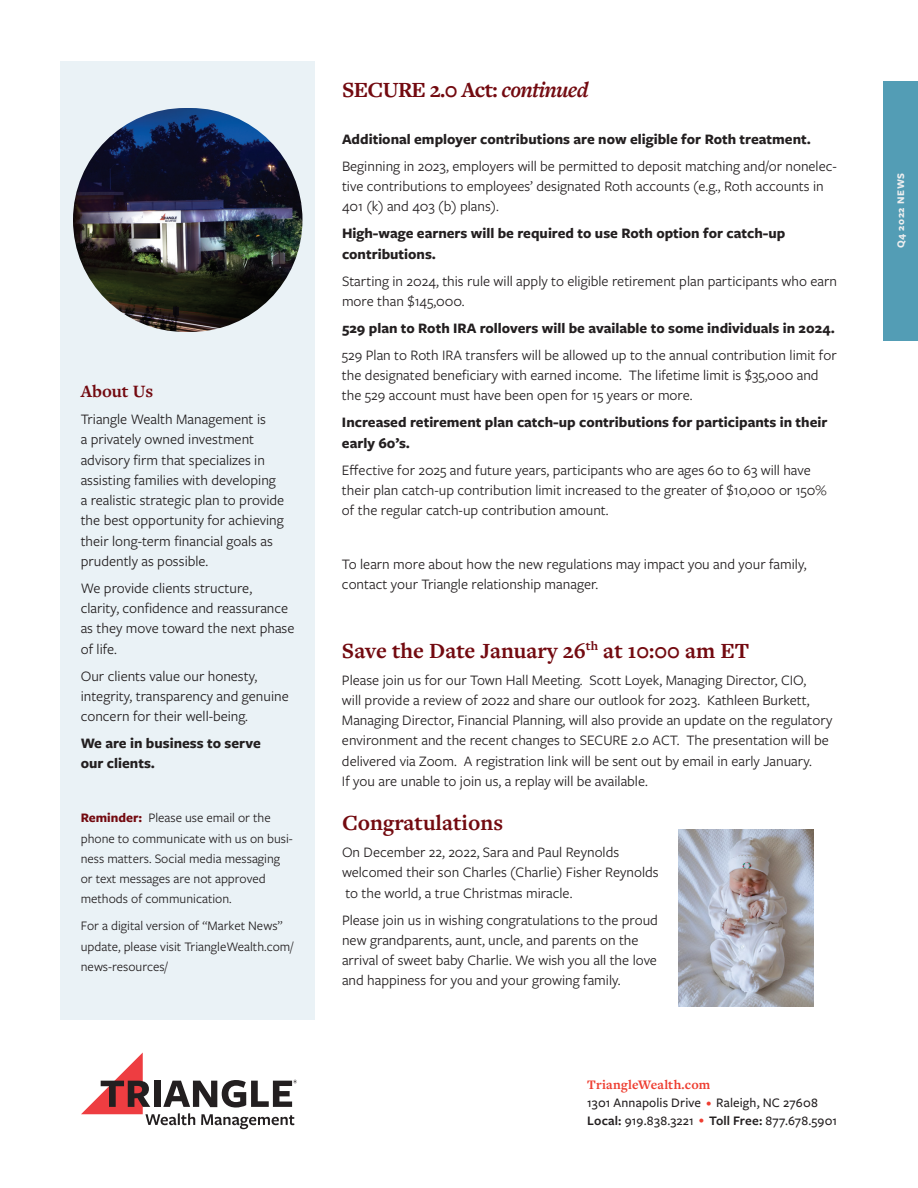
<style>
.page{position:relative;width:918px;height:1188px;background:#fff}
.page>*{position:absolute;margin:0;border:0;box-sizing:border-box;transform-origin:0 0}
.Body{font:700 22.5px "Freight Text Pro";color:#730a10}
.Body-2{font:700 22.5px "Freight Text Pro";letter-spacing:-.03em;color:#730a10}
.Subhead{font:700 22.5px "Freight Text Pro";color:#730a10}
.Body-3{font:700 18px "Freight Text Pro";color:#730a10}
.Body-4{font:15px/20.2px "Freight Sans Pro";color:#231f20}
.Body-5{font:700 15px/20.2px "Freight Sans Pro";color:#231f20}
.Body-6{font:13.5px/20.2px "Freight Sans Pro";color:#231f20}
.t1{font:500 13.5px "Freight Sans Pro";letter-spacing:.015em;color:#231f20}
.t2{font:700 13.5px "Freight Text Pro";letter-spacing:.01em;color:#ee3e31}
.t3{font:700 10.5px "Freight Sans Pro";letter-spacing:.05em;color:#eeeeef}
.s1{font-weight:700;color:#730a10}
.s2{font-style:italic}
.s3{font-size:10.5px;color:#ee3e31}
.s4{font-weight:600}
</style>
<div class="page">
<svg style="left:81px;top:1053px;width:216px;height:76px"></svg>
<div style="left:60px;top:61px;width:255px;height:958px;background:#eaf2f6"></div>
<div style="left:883px;top:81px;width:35px;height:259px;background:#539db5"></div>
<img style="left:73px;top:108px;width:229px;height:224px;border-radius:112px">
<img style="left:678px;top:829px;width:135px;height:178px">
<p class="Body-3" style="left:81px;top:379px;width:74px">About Us</p>
<p class="Body-4" style="left:81px;top:408px;width:205px">Triangle Wealth Management is<br>a privately owned investment advisory firm that specializes in assisting families with developing a realistic strategic plan to provide the best opportunity for achieving their long-term financial goals as prudently as possible.</p>
<p class="Body-4" style="left:81px;top:577px;width:215px">We provide clients structure,<br>clarity, confidence and reassurance as they move toward the next phase of life.</p>
<p class="Body-4" style="left:81px;top:665px;width:210px">Our clients value our honesty, integrity, transparency and genuine concern for their well-being.</p>
<p class="Body-5" style="left:81px;top:733px;width:182px">We are in business to serve our clients.</p>
<p class="Body-6" style="left:81px;top:807px;width:214px"><span class="s1">Reminder:</span> Please use email or the phone to communicate with us on busi&shy;ness matters. Social media messaging or text messages are not approved methods of communication.</p>
<p class="Body-6" style="left:81px;top:915px;width:214px">For a digital version of “Market News” update, please visit TriangleWealth.com/ news-resources/</p>
<p class="Body-2" style="left:342px;top:74px;width:248px">SECURE 2.0 Act: <span class="s2">continued</span></p>
<p class="Body-5" style="left:342px;top:128px;width:471px">Additional employer contributions are now eligible for Roth treatment.</p>
<p class="Body-4" style="left:342px;top:155px;width:497px">Beginning in 2023, employers will be permitted to deposit matching and/or nonelec&shy;tive contributions to employees’ designated Roth accounts (e.g., Roth accounts in<br>401 (k) and 403 (b) plans).</p>
<p class="Body-5" style="left:342px;top:223px;width:445px">High-wage earners will be required to use Roth option for catch-up contributions.</p>
<p class="Body-4" style="left:342px;top:270px;width:497px">Starting in 2024, this rule will apply to eligible retirement plan participants who earn more than $145,000.</p>
<p class="Body-5" style="left:342px;top:317px;width:495px">529 plan to Roth IRA rollovers will be available to some individuals in 2024.</p>
<p class="Body-4" style="left:342px;top:344px;width:496px">529 Plan to Roth IRA transfers will be allowed up to the annual contribution limit for the designated beneficiary with earned income. The lifetime limit is $35,000 and the 529 account must have been open for 15 years or more.</p>
<p class="Body-5" style="left:342px;top:412px;width:487px">Increased retirement plan catch-up contributions for participants in their early 60’s.</p>
<p class="Body-4" style="left:342px;top:459px;width:486px">Effective for 2025 and future years, participants who are ages 60 to 63 will have their plan catch-up contribution limit increased to the greater of $10,000 or 150% of the regular catch-up contribution amount.</p>
<p class="Body-4" style="left:342px;top:554px;width:466px">To learn more about how the new regulations may impact you and your family, contact your Triangle relationship manager.</p>
<p class="Body" style="left:342px;top:635px;width:409px">Save the Date January 26<sup>th</sup> at 10:00 am ET</p>
<p class="Body-4" style="left:342px;top:669px;width:492px">Please join us for our Town Hall Meeting. Scott Loyek, Managing Director, CIO,<br>will provide a review of 2022 and share our outlook for 2023. Kathleen Burkett, Managing Director, Financial Planning, will also provide an update on the regulatory environment and the recent changes to SECURE 2.0 ACT. The presentation will be delivered via Zoom. A registration link will be sent out by email in early January.<br>If you are unable to join us, a replay will be available.</p>
<p class="Subhead" style="left:342px;top:808px;width:163px">Congratulations</p>
<p class="Body-4" style="left:342px;top:842px;width:318px">On December 22, 2022, Sara and Paul Reynolds welcomed their son Charles (Charlie) Fisher Reynolds to the world, a true Christmas miracle.</p>
<p class="Body-4" style="left:342px;top:909px;width:317px">Please join us in wishing congratulations to the proud new grandparents, aunt, uncle, and parents on the arrival of sweet baby Charlie. We wish you all the love and happiness for you and your growing family.</p>
<p class="t2" style="left:587px;top:1076px;width:125px">TriangleWealth.com</p>
<p class="t1" style="left:587px;top:1094px;width:232px">1301 Annapolis Drive <span class="s3">•</span> Raleigh, NC 27608</p>
<p class="t1" style="left:587px;top:1111px;width:251px"><span class="s4">Local:</span> 919.838.3221 <span class="s3">•</span> <span class="s4">Toll Free:</span> 877.678.5901</p>
<p class="t3" style="left:894px;top:248px;width:77px;rotate:-90deg">Q4 2022 NEWS</p>
</div>
